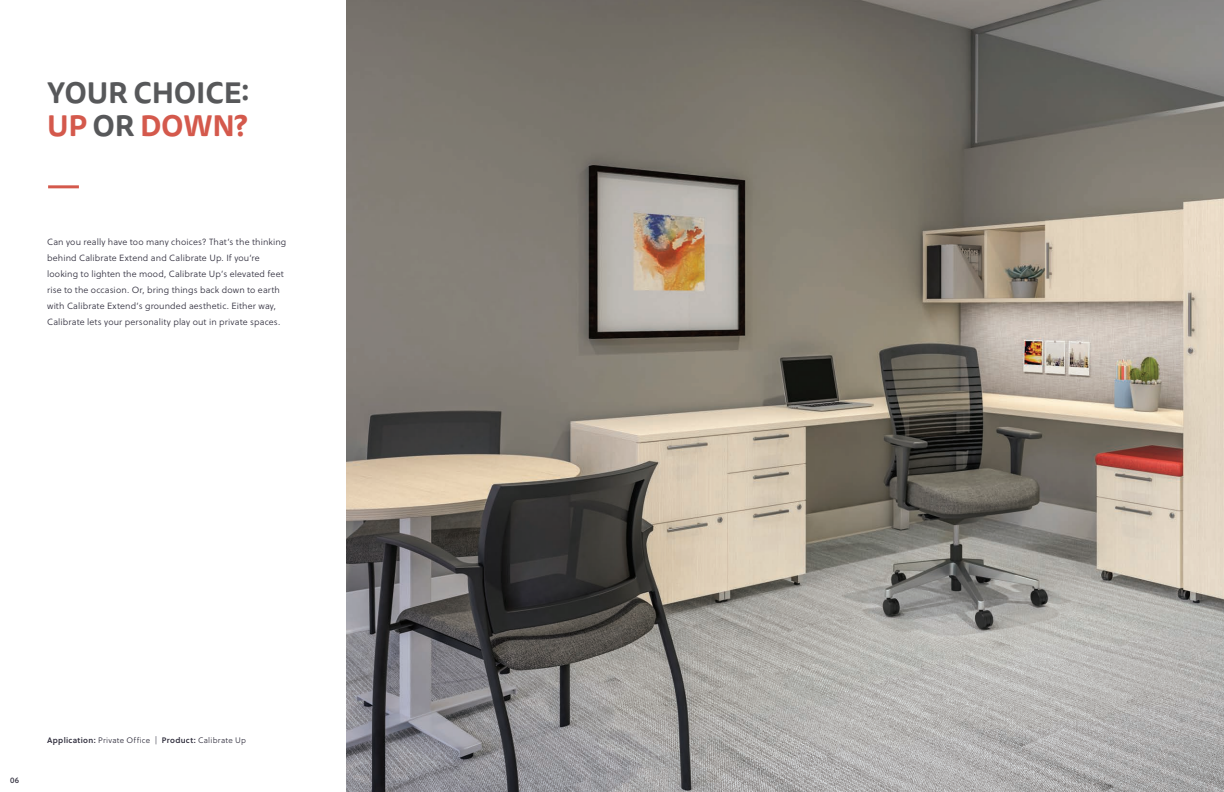
<style>
.page{position:relative;width:1224px;height:792px;background:#fff}
.page>*{position:absolute;margin:0;border:0;box-sizing:border-box;transform-origin:0 0}
.t1{font:700 29px/33px "Tisa Sans Pro";letter-spacing:-.01em;color:#57585a}
.t2{font:9px/16px "Soleil Lt";letter-spacing:.015em;color:#302e3d}
.t3{font:8px "Soleil Lt";letter-spacing:.035em;color:#302e3d}
.t4{font:8px "Soleil Bk";color:#302e3d}
.s1{color:#d4594c}
.s2{font-family:"Soleil Sb"}
</style>
<div class="page">
<img style="left:347px;top:0;width:877px;height:792px">
<hr style="left:48px;top:185px;width:31px;height:3px;background:#d4594c">
<h1 class="t1" style="left:47px;top:76px;width:204px">YOUR CHOICE:<br><span class="s1">UP</span> OR <span class="s1">DOWN?</span></h1>
<p class="t2" style="left:47px;top:234px;width:241px">Can you really have too many choices? That’s the thinking behind Calibrate Extend and Calibrate Up. If you’re looking to lighten the mood, Calibrate Up’s elevated feet rise to the occasion. Or, bring things back down to earth with Calibrate Extend’s grounded aesthetic. Either way, Calibrate lets your personality play out in private spaces.</p>
<p class="t4" style="left:10px;top:774px;width:10px">06</p>
<p class="t3" style="left:47px;top:734px;width:201px"><span class="s2">Application:</span> Private Office | <span class="s2">Product:</span> Calibrate Up</p>
</div>
